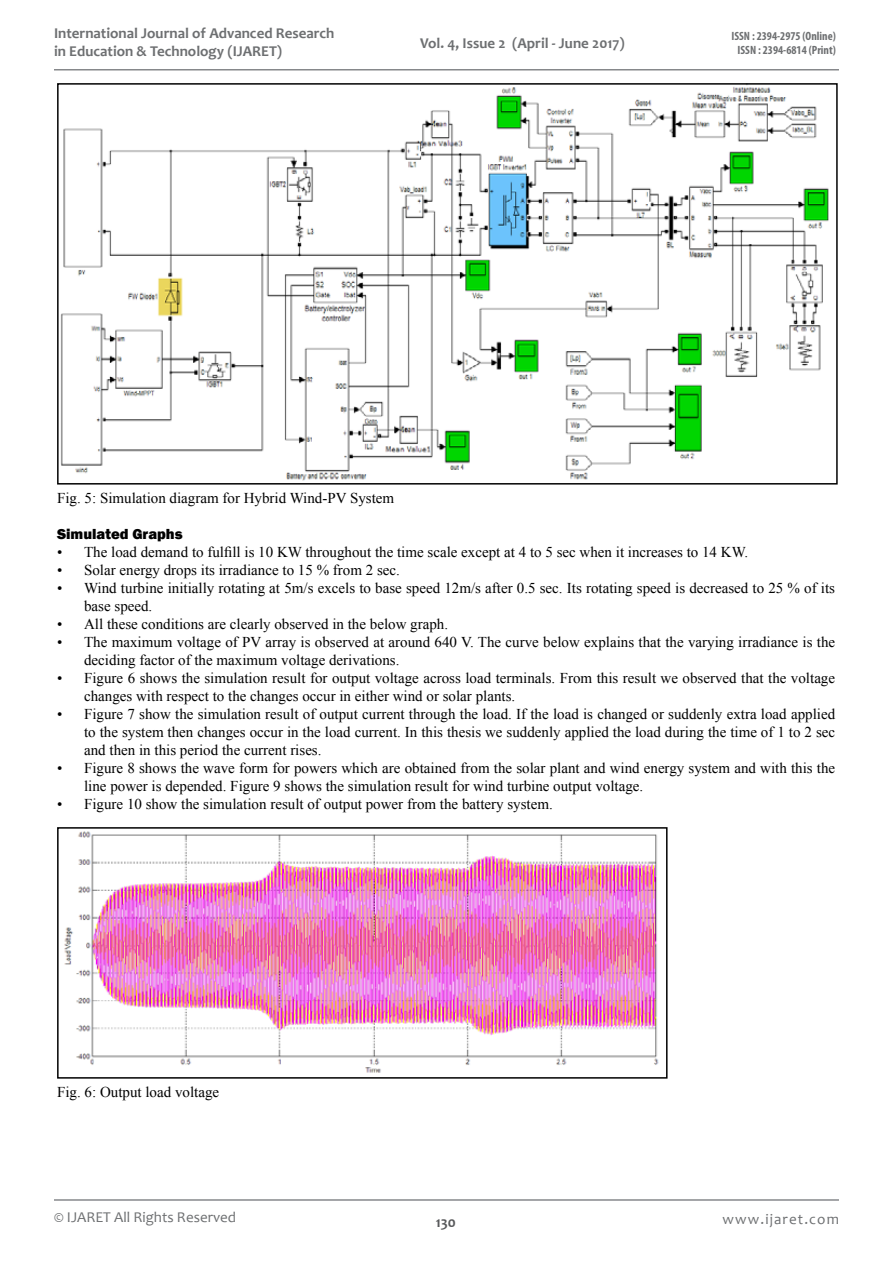
<style>
.page{position:relative;width:893px;height:1263px;background:#fff}
.page>*{position:absolute;margin:0;border:0;box-sizing:border-box;transform-origin:0 0}
.t1{font:15px/18px "Times New Roman";color:#000}
.t2{font:700 15px/18px "Candara";color:#6d6f71}
.t3{font:15px "Candara";color:#6d6f71}
.t4{font:800 15px "Franklin Gothic";color:#000}
.t5{font:15px "Candara";letter-spacing:.075em;color:#6d6f71}
.t6{font:700 15px "Candara";color:#58595b}
.t7{font:700 condensed 12px/14.4px "Myriad Pro";color:#6d6f71;text-align:center}
</style>
<div class="page">
<hr style="left:54px;top:1199px;width:785px;height:2px;background:#86888b">
<hr style="left:54px;top:69px;width:785px;height:2px;background:#86888b">
<img style="left:60px;top:85px;width:769px;height:396px">
<img style="left:64px;top:831px;width:595px;height:242px">
<div style="left:57px;top:827px;width:611px;height:251px;border:2px solid #000"></div>
<p class="t2" style="left:54px;top:24px;width:282px">International Journal of Advanced Research in Education &amp; Technology (IJARET)</p>
<p class="t2" style="left:420px;top:34px;width:206px">Vol. 4, Issue 2 (April - June 2017)</p>
<p class="t7" style="left:731px;top:28px;width:106px">ISSN : 2394-2975 (Online)<br>ISSN : 2394-6814 (Print)</p>
<p class="t1" style="left:57px;top:488px;width:339px">Fig. 5: Simulation diagram for Hybrid Wind-PV System</p>
<p class="t4" style="left:57px;top:524px;width:127px">Simulated Graphs</p>
<p class="t1" style="left:57px;top:542px;width:693px">• The load demand to fulfill is 10 KW throughout the time scale except at 4 to 5 sec when it increases to 14 KW.</p>
<p class="t1" style="left:57px;top:560px;width:344px">• Solar energy drops its irradiance to 15 % from 2 sec.</p>
<p class="t1" style="left:84px;top:578px;width:752px;text-indent:-27px">• Wind turbine initially rotating at 5m/s excels to base speed 12m/s after 0.5 sec. Its rotating speed is decreased to 25 % of its base speed.</p>
<p class="t1" style="left:57px;top:614px;width:393px">• All these conditions are clearly observed in the below graph.</p>
<p class="t1" style="left:84px;top:632px;width:753px;text-indent:-27px">• The maximum voltage of PV array is observed at around 640 V. The curve below explains that the varying irradiance is the deciding factor of the maximum voltage derivations.</p>
<p class="t1" style="left:84px;top:668px;width:752px;text-indent:-27px">• Figure 6 shows the simulation result for output voltage across load terminals. From this result we observed that the voltage changes with respect to the changes occur in either wind or solar plants.</p>
<p class="t1" style="left:84px;top:704px;width:753px;text-align:justify;text-indent:-27px">• Figure 7 show the simulation result of output current through the load. If the load is changed or suddenly extra load applied to the system then changes occur in the load current. In this thesis we suddenly applied the load during the time of 1 to 2 sec and then in this period the current rises.</p>
<p class="t1" style="left:84px;top:758px;width:753px;text-indent:-27px">• Figure 8 shows the wave form for powers which are obtained from the solar plant and wind energy system and with this the line power is depended. Figure 9 shows the simulation result for wind turbine output voltage.</p>
<p class="t1" style="left:57px;top:794px;width:497px">• Figure 10 show the simulation result of output power from the battery system.</p>
<p class="t1" style="left:57px;top:1082px;width:164px">Fig. 6: Output load voltage</p>
<p class="t3" style="left:54px;top:1207px;width:184px">© IJARET All Rights Reserved</p>
<p class="t5" style="left:723px;top:1210px;width:118px">www.ijaret.com</p>
<p class="t6" style="left:436px;top:1213px;width:22px">130</p>
</div>
